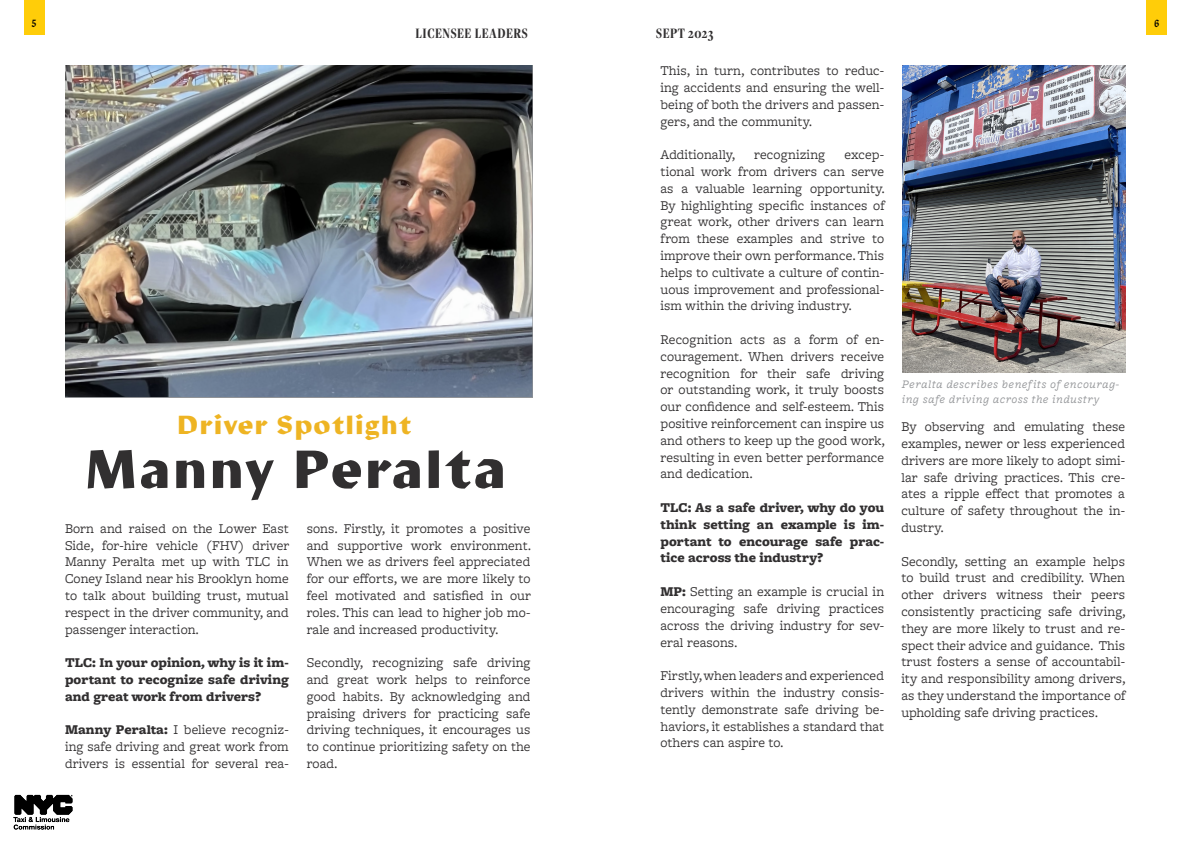
<style>
.page{position:relative;width:1191px;height:842px;background:#fff}
.page>*{position:absolute;margin:0;border:0;box-sizing:border-box;transform-origin:0 0}
.t1{font:700 51px "Manofa";letter-spacing:.04em;color:#312f30}
.t2{font:700 25px "Manofa";letter-spacing:.04em;color:#eeb423}
.t3{font:700 15px "Freight Disp Cmp Pro";letter-spacing:.04em;color:#312f30}
.Left_Justify{font:14px/16.8px "Freight Macro Pro";color:#312f30;text-align:justify}
.Left_Justify-2{font:900 14px/16.8px "Freight Macro Pro";color:#312f30;text-align:justify}
.t4{font:italic 12px/14.4px "Freight Macro Pro";letter-spacing:.04em;color:#939598}
.t5{font:300 condensed 10px "Manofa";color:#000}
.s1{font-size:53px}
.s2{font-weight:900}
</style>
<div class="page">
<img style="left:65px;top:65px;width:467px;height:332px">
<img style="left:902px;top:65px;width:224px;height:307px">
<img style="left:14px;top:794px;width:59px;height:36px">
<div style="left:1146px;top:0;width:20px;height:34px;background:#ffcd09"></div>
<div style="left:24px;top:0;width:20px;height:34px;background:#ffcd09"></div>
<p class="t5" style="left:32px;top:15px;width:6px">5</p>
<p class="t3" style="left:415px;top:23px;width:114px">LICENSEE LEADERS</p>
<p class="t3" style="left:656px;top:23px;width:59px">SEPT 2023</p>
<p class="t2" style="left:177px;top:403px;width:236px">Driver Spotlight</p>
<p class="t1" style="left:85px;top:424px;width:423px">Manny Peral<span class="s1">ta</span></p>
<p class="Left_Justify" style="left:65px;top:519px;width:226px">Born and raised on the Lower East Side, for-hire vehicle (FHV) driver Manny Peralta met up with TLC in Coney Island near his Brooklyn home to talk about building trust, mutual respect in the driver community, and passenger interaction.</p>
<p class="Left_Justify-2" style="left:65px;top:654px;width:225px">TLC: In your opinion, why is it im&shy;portant to recognize safe driving and great work from drivers?</p>
<p class="Left_Justify" style="left:65px;top:721px;width:225px"><span class="s2">Manny Peralta:</span> I believe recogniz&shy;ing safe driving and great work from drivers is essential for several rea-</p>
<p class="Left_Justify" style="left:307px;top:519px;width:226px">sons. Firstly, it promotes a positive and supportive work environment.<br>When we as drivers feel appreciated for our efforts, we are more likely to feel motivated and satisfied in our roles. This can lead to higher job mo&shy;rale and increased productivity.</p>
<p class="Left_Justify" style="left:307px;top:654px;width:225px">Secondly, recognizing safe driving and great work helps to reinforce good habits. By acknowledging and praising drivers for practicing safe driving techniques, it encourages us to continue prioritizing safety on the road.</p>
<p class="Left_Justify" style="left:660px;top:62px;width:225px">This, in turn, contributes to reduc&shy;ing accidents and ensuring the well&shy;being of both the drivers and passen&shy;gers, and the community.</p>
<p class="Left_Justify" style="left:660px;top:146px;width:76px">Additionally,</p>
<p class="Left_Justify" style="left:754px;top:146px;width:72px">recognizing</p>
<p class="Left_Justify" style="left:660px;top:146px;width:226px;text-indent:184px">excep&shy;tional work from drivers can serve as a valuable learning opportunity.<br>By highlighting specific instances of great work, other drivers can learn from these examples and strive to improve their own performance. This helps to cultivate a culture of contin&shy;uous improvement and professional&shy;ism within the driving industry.</p>
<p class="Left_Justify" style="left:660px;top:331px;width:226px">Recognition acts as a form of en&shy;couragement. When drivers receive recognition for their safe driving or outstanding work, it truly boosts our confidence and self-esteem. This positive reinforcement can inspire us and others to keep up the good work, resulting in even better performance and dedication.</p>
<p class="Left_Justify-2" style="left:660px;top:499px;width:225px">TLC: As a safe driver, why do you think setting an example is im&shy;portant to encourage safe prac&shy;tice across the industry?</p>
<p class="Left_Justify" style="left:660px;top:583px;width:225px"><span class="s2">MP:</span> Setting an example is crucial in encouraging safe driving practices across the driving industry for sev&shy;eral reasons.</p>
<p class="Left_Justify" style="left:660px;top:667px;width:225px">Firstly, when leaders and experienced drivers within the industry consis&shy;tently demonstrate safe driving be&shy;haviors, it establishes a standard that others can aspire to.</p>
<p class="t4" style="left:902px;top:377px;width:219px">Peralta describes benefits of encourag&shy;ing safe driving across the industry</p>
<p class="Left_Justify" style="left:901px;top:418px;width:225px">By observing and emulating these examples, newer or less experienced drivers are more likely to adopt simi&shy;lar safe driving practices. This cre&shy;ates a ripple effect that promotes a culture of safety throughout the in&shy;dustry.</p>
<p class="Left_Justify" style="left:901px;top:552px;width:226px">Secondly, setting an example helps to build trust and credibility. When other drivers witness their peers consistently practicing safe driving, they are more likely to trust and re&shy;spect their advice and guidance. This trust fosters a sense of accountabil&shy;ity and responsibility among drivers, as they understand the importance of upholding safe driving practices.</p>
<p class="t5" style="left:1154px;top:15px;width:7px">6</p>
</div>
